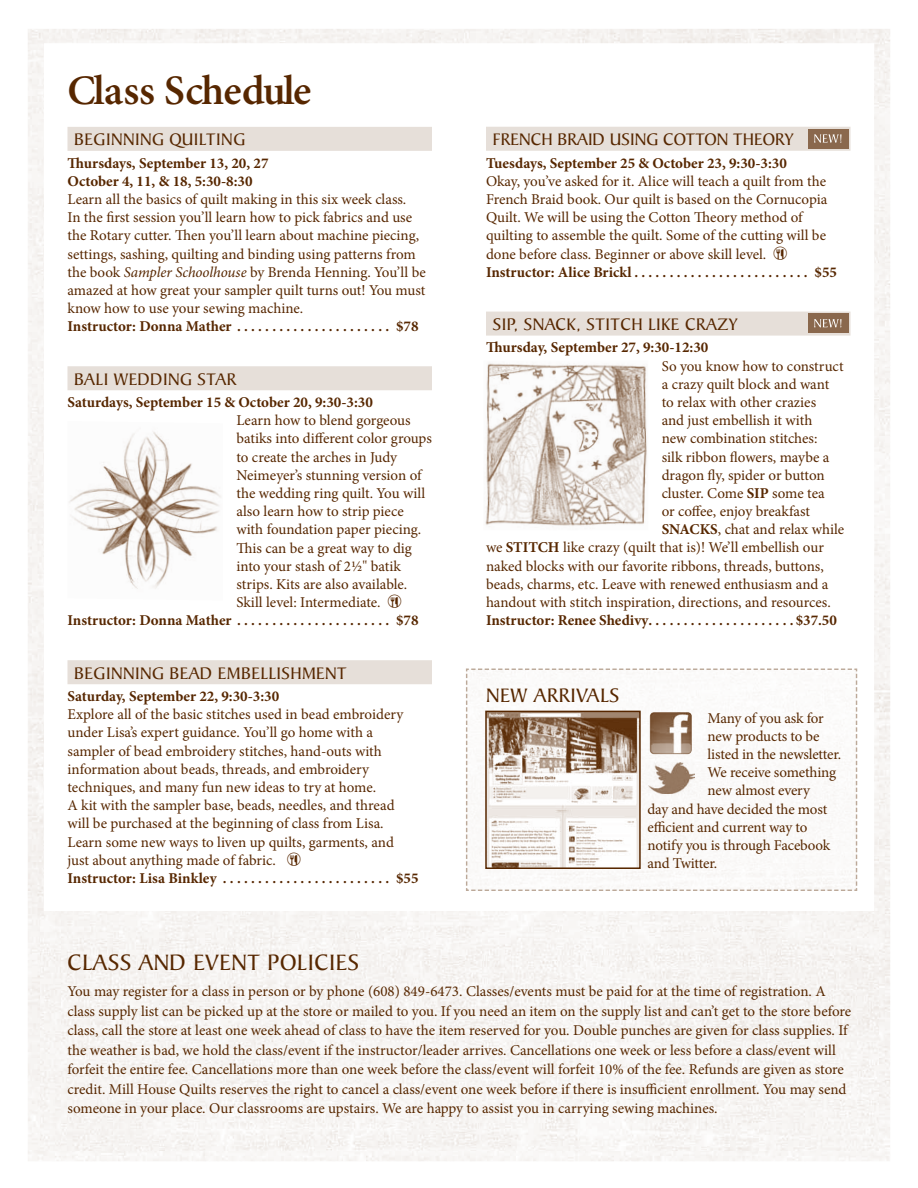
<style>
.page{position:relative;width:918px;height:1188px;background:#fff}
.page>*{position:absolute;margin:0;border:0;box-sizing:border-box;transform-origin:0 0}
.t1{font:600 42px "Minion Pro";letter-spacing:-.045em;color:#572700}
.t2{font:24px "Baker Signet";letter-spacing:.02em;color:#572700}
.t3{font:21px "Baker Signet";color:#572700}
.t4{font:18px "Baker Signet";letter-spacing:.02em;color:#572700}
.t5{font:18px "Baker Signet";color:#572700}
.t6{font:15px/18.1px "Minion Pro";letter-spacing:-.005em;color:#572700}
.t7{font:700 15px/18.1px "Minion Pro";color:#572700}
.s1{font-style:italic}
.s2{font-family:"Bundesbahn Pi Three";font-size:16.5px}
.s3{font-weight:700}
</style>
<div class="page">
<img style="left:28px;top:29px;width:862px;height:1132px">
<svg style="left:465px;top:668px;width:393px;height:224px"></svg>
<div style="left:40px;top:912px;width:838px;height:238px;background:#f7f5f3"></div>
<div style="left:68px;top:127px;width:364px;height:24px;background:#e6dfd9"></div>
<div style="left:68px;top:366px;width:364px;height:24px;background:#e6dfd9"></div>
<div style="left:68px;top:660px;width:364px;height:24px;background:#e6dfd9"></div>
<div style="left:486px;top:127px;width:364px;height:24px;background:#e6dfd9"></div>
<div style="left:486px;top:312px;width:364px;height:24px;background:#e6dfd9"></div>
<img style="left:483px;top:361px;width:165px;height:169px">
<img style="left:67px;top:421px;width:156px;height:179px">
<img style="left:648px;top:762px;width:46px;height:32px">
<img style="left:650px;top:712px;width:42px;height:42px">
<img style="left:488px;top:714px;width:150px;height:152px">
<div style="left:485px;top:711px;width:156px;height:158px;border:2px solid #572700"></div>
<div style="left:808px;top:129px;width:40px;height:19px;background:#8a684d"></div>
<svg style="left:814px;top:134px;width:28px;height:9px"></svg>
<div style="left:808px;top:314px;width:40px;height:19px;background:#8a684d"></div>
<svg style="left:814px;top:319px;width:28px;height:9px"></svg>
<h1 class="t1" style="left:68px;top:62px;width:245px">Class Schedule</h1>
<p class="t4" style="left:74px;top:130px;width:160px">BEGINNING QUILTING</p>
<p class="t7" style="left:68px;top:154px;width:202px">Thursdays, September 13, 20, 27<br>October 4, 11, &amp; 18, 5:30-8:30</p>
<p class="t6" style="left:68px;top:190px;width:360px">Learn all the basics of quilt making in this six week class.<br>In the first session you’ll learn how to pick fabrics and use the Rotary cutter. Then you’ll learn about machine piecing, settings, sashing, quilting and binding using patterns from the book <span class="s1">Sampler Schoolhouse</span> by Brenda Henning. You’ll be amazed at how great your sampler quilt turns out! You must know how to use your sewing machine.</p>
<p class="t7" style="left:68px;top:317px;width:171px">Instructor: Donna Mather.......................</p>
<p class="t7" style="left:396px;top:317px;width:24px">$78</p>
<p class="t4" style="left:74px;top:369px;width:67px">BALI WEDD</p>
<p class="t4" style="left:163px;top:369px;width:75px">ING STAR</p>
<p class="t7" style="left:68px;top:393px;width:307px">Saturdays, September 15 &amp; October 20, 9:30-3:30</p>
<p class="t6" style="left:236px;top:412px;width:176px">Learn how to blend gorgeous</p>
<p class="t6" style="left:236px;top:430px;width:197px">batiks into different color groups</p>
<p class="t6" style="left:236px;top:448px;width:162px">to create the arches in Judy</p>
<p class="t6" style="left:236px;top:466px;width:187px">Neimeyer’s stunning version of</p>
<p class="t6" style="left:236px;top:484px;width:190px">the wedding ring quilt. You will</p>
<p class="t6" style="left:236px;top:502px;width:169px">also learn how to strip piece</p>
<p class="t6" style="left:236px;top:521px;width:186px">with foundation paper piecing.</p>
<p class="t6" style="left:236px;top:539px;width:177px">This can be a great way to dig</p>
<p class="t6" style="left:236px;top:557px;width:166px">into your stash of 2½" batik</p>
<p class="t6" style="left:236px;top:575px;width:172px">strips. Kits are also available.</p>
<p class="t6" style="left:236px;top:593px;width:167px">Skill level: Intermediate. <span class="s2">(</span></p>
<p class="t7" style="left:68px;top:611px;width:171px">Instructor: Donna Mather.......................</p>
<p class="t7" style="left:396px;top:611px;width:24px">$78</p>
<p class="t4" style="left:74px;top:663px;width:274px">BEGINNING BEAD EMBELLISHMENT</p>
<p class="t7" style="left:68px;top:687px;width:213px">Saturday, September 22, 9:30-3:30</p>
<p class="t6" style="left:68px;top:705px;width:337px">Explore all of the basic stitches used in bead embroidery under Lisa’s expert guidance. You’ll go home with a sampler of bead embroidery stitches, hand-outs with information about beads, threads, and embroidery techniques, and many fun new ideas to try at home.<br>A kit with the sampler base, beads, needles, and thread will be purchased at the beginning of class from Lisa.<br>Learn some new ways to liven up quilts, garments, and just about anything made of fabric. <span class="s2">(<br></span><span class="s3">Instructor: Lisa Binkley .........................</span></p>
<p class="t7" style="left:396px;top:869px;width:24px">$55</p>
<p class="t4" style="left:493px;top:130px;width:11px">FREN</p>
<p class="t5" style="left:531px;top:130px;width:262px">CH BRAID USING COTTON THEORY</p>
<p class="t7" style="left:486px;top:154px;width:302px">Tuesdays, September 25 &amp; October 23, 9:30-3:30</p>
<p class="t6" style="left:486px;top:172px;width:343px">Okay, you’ve asked for it. Alice will teach a quilt from the French Braid book. Our quilt is based on the Cornucopia Quilt. We will be using the Cotton Theory method of quilting to assemble the quilt. Some of the cutting will be done before class. Beginner or above skill level. <span class="s2">( </span><span class="s3">Instructor: Alice Brickl..........................</span></p>
<p class="t7" style="left:814px;top:262px;width:24px">$55</p>
<p class="t4" style="left:493px;top:314px;width:246px">SIP, SNACK, STITCH LIKE CRAZY</p>
<p class="t7" style="left:486px;top:338px;width:224px">Thursday, September 27, 9:30-12:30</p>
<p class="t6" style="left:662px;top:357px;width:183px">So you know how to construct</p>
<p class="t6" style="left:662px;top:375px;width:169px">a crazy quilt block and want</p>
<p class="t6" style="left:662px;top:393px;width:156px">to relax with other crazies</p>
<p class="t6" style="left:662px;top:411px;width:152px">and just embellish it with</p>
<p class="t6" style="left:662px;top:430px;width:157px">new combination stitches:</p>
<p class="t6" style="left:662px;top:448px;width:169px">silk ribbon flowers, maybe a</p>
<p class="t6" style="left:662px;top:466px;width:165px">dragon fly, spider or button</p>
<p class="t6" style="left:662px;top:484px;width:165px">cluster. Come <span class="s3">SIP</span> some tea</p>
<p class="t6" style="left:662px;top:502px;width:150px">or coffee, enjoy breakfast</p>
<p class="t6" style="left:662px;top:520px;width:184px"><span class="s3">SNACKS</span>, chat and relax while</p>
<p class="t6" style="left:486px;top:539px;width:340px">we <span class="s3">STITCH</span> like crazy (quilt that is)! We’ll embellish our</p>
<p class="t6" style="left:486px;top:557px;width:339px">naked blocks with our favorite ribbons, threads, buttons,</p>
<p class="t6" style="left:486px;top:575px;width:344px">beads, charms, etc. Leave with renewed enthusiasm and a</p>
<p class="t6" style="left:486px;top:593px;width:346px">handout with stitch inspiration, directions, and resources.</p>
<p class="t7" style="left:486px;top:611px;width:167px">Instructor: Renee Shedivy.....................</p>
<p class="t7" style="left:796px;top:611px;width:43px">$37.50</p>
<h3 class="t3" style="left:486px;top:684px;width:113px">NEW ARRIVALS</h3>
<p class="t6" style="left:708px;top:709px;width:118px">Many of you ask for</p>
<p class="t6" style="left:708px;top:727px;width:113px">new products to be</p>
<p class="t6" style="left:708px;top:745px;width:135px">listed in the newsletter.</p>
<p class="t6" style="left:708px;top:763px;width:130px">We receive something</p>
<p class="t6" style="left:708px;top:782px;width:104px">new almost every</p>
<p class="t6" style="left:647px;top:800px;width:181px">day and have decided the most</p>
<p class="t6" style="left:647px;top:818px;width:161px">efficient and current way to</p>
<p class="t6" style="left:647px;top:836px;width:184px">notify you is through Facebook</p>
<p class="t6" style="left:647px;top:854px;width:71px">and Twitter.</p>
<h2 class="t2" style="left:68px;top:949px;width:28px">CLASS</h2>
<h2 class="t2" style="left:139px;top:949px;width:219px">AND EVENT POLICI ES</h2>
<p class="t6" style="left:68px;top:982px;width:785px;line-height:19.5px">You may register for a class in person or by phone (608) 849-6473. Classes/events must be paid for at the time of registration. A class supply list can be picked up at the store or mailed to you. If you need an item on the supply list and can’t get to the store before class, call the store at least one week ahead of class to have the item reserved for you. Double punches are given for class supplies. If the weather is bad, we hold the class/event if the instructor/leader arrives. Cancellations one week or less before a class/event will forfeit the entire fee. Cancellations more than one week before the class/event will forfeit 10% of the fee. Refunds are given as store credit. Mill House Quilts reserves the right to cancel a class/event one week before if there is insufficient enrollment. You may send someone in your place. Our classrooms are upstairs. We are happy to assist you in carrying sewing machines.</p>
</div>
